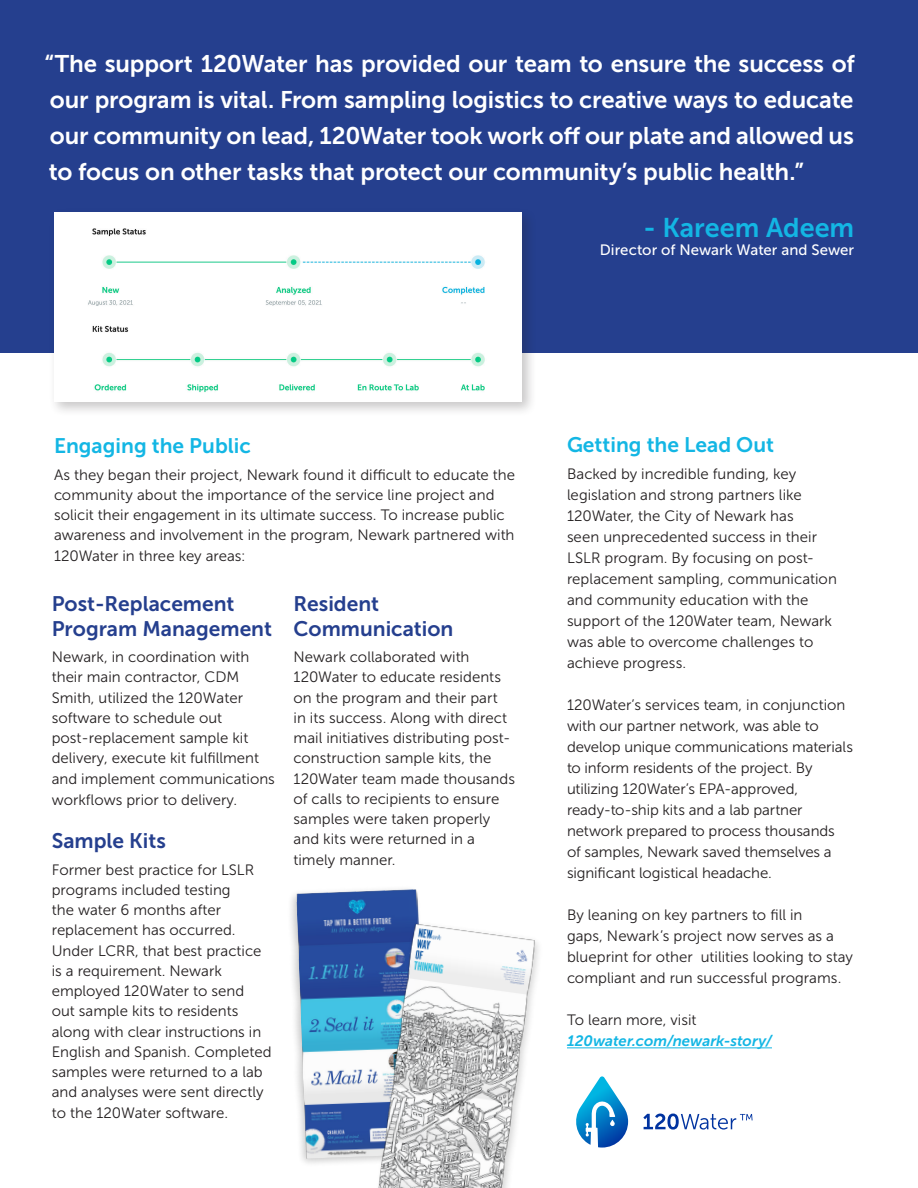
<style>
.page{position:relative;width:918px;height:1188px;background:#fff}
.page>*{position:absolute;margin:0;border:0;box-sizing:border-box;transform-origin:0 0}
.t1{font:27px "Museo Sans 700";color:#13b6e4}
.t2{font:24px/36px "Museo Sans 700";letter-spacing:-.005em;color:#fff;text-align:justify}
.t3{font:21px/25.2px "Museo Sans 700";color:#253f8e}
.t4{font:21px "Museo Sans 700";color:#13b6e4}
.t5{font:15px/20.2px "Museo Sans 300";color:#231f20}
.t6{font:italic 15px/21px "Museo Sans 700";color:#13b6e4}
.t7{font:15px "Museo Sans 500";color:#fff}
.s1{font-family:"Museo Sans 300";font-style:normal;color:#231f20}
</style>
<div class="page">
<div style="left:0;top:0;width:918px;height:352px;background:#253f8e"></div>
<svg style="left:576px;top:1076px;width:52px;height:72px"></svg>
<svg style="left:643px;top:1114px;width:110px;height:16px"></svg>
<hr style="left:567px;top:1047px;width:205px;height:1px;background:#13b6e4">
<div style="left:49px;top:208px;width:488px;height:209px;background:#231f20;opacity:.25"></div>
<div style="left:54px;top:213px;width:468px;height:189px;background:#fff"></div>
<img style="left:88px;top:228px;width:397px;height:164px">
<img style="left:296px;top:889px;width:122px;height:270px">
<img style="left:306px;top:1154px;width:62px;height:5px">
<img style="left:368px;top:909px;width:171px;height:254px">
<img style="left:378px;top:919px;width:160px;height:269px">
<img style="left:500px;top:936px;width:38px;height:252px">
<p class="t2" style="left:45px;top:46px;width:812px">“The support 120Water has provided our team to ensure the success of our program is vital. From sampling logistics to creative ways to educate our community on lead, 120Water took work off our plate and allowed us to focus on other tasks that protect our community’s public health.”</p>
<p class="t1" style="left:643px;top:213px;width:212px">- Kareem Adeem</p>
<p class="t7" style="left:600px;top:242px;width:256px">Director of Newark Water and Sewer</p>
<p class="t4" style="left:54px;top:434px;width:198px">Engaging the Public</p>
<p class="t5" style="left:54px;top:464px;width:463px">As they began their project, Newark found it difficult to educate the community about the importance of the service line project and solicit their engagement in its ultimate success. To increase public awareness and involvement in the program, Newark partnered with 120Water in three key areas:</p>
<p class="t3" style="left:52px;top:591px;width:222px">Post-Replacement<br>Program Management</p>
<p class="t5" style="left:52px;top:647px;width:225px">Newark, in coordination with their main contractor, CDM<br>Smith, utilized the 120Water software to schedule out post-replacement sample kit delivery, execute kit fulfillment and implement communications workflows prior to delivery.</p>
<p class="t3" style="left:52px;top:828px;width:116px">Sample Kits</p>
<p class="t5" style="left:52px;top:859px;width:221px">Former best practice for LSLR programs included testing<br>the water 6 months after replacement has occurred.<br>Under LCRR, that best practice is a requirement. Newark employed 120Water to send<br>out sample kits to residents along with clear instructions in<br>English and Spanish. Completed samples were returned to a lab and analyses were sent directly to the 120Water software.</p>
<p class="t3" style="left:294px;top:591px;width:161px">Resident<br>Communication</p>
<p class="t5" style="left:294px;top:647px;width:223px">Newark collaborated with<br>120Water to educate residents on the program and their part<br>in its success. Along with direct mail initiatives distributing post&shy;construction sample kits, the<br>120Water team made thousands of calls to recipients to ensure samples were taken properly and kits were returned in a timely manner.</p>
<p class="t4" style="left:567px;top:433px;width:209px">Getting the Lead Out</p>
<p class="t5" style="left:567px;top:464px;width:271px;line-height:21px">Backed by incredible funding, key legislation and strong partners like 120Water, the City of Newark has<br>seen unprecedented success in their LSLR program. By focusing on post&shy;replacement sampling, communication and community education with the support of the 120Water team, Newark was able to overcome challenges to achieve progress.</p>
<p class="t5" style="left:567px;top:695px;width:288px;line-height:21px">120Water’s services team, in conjunction with our partner network, was able to develop unique communications materials to inform residents of the project. By utilizing 120Water’s EPA-approved, ready-to-ship kits and a lab partner network prepared to process thousands<br>of samples, Newark saved themselves a significant logistical headache.</p>
<p class="t5" style="left:567px;top:905px;width:288px;line-height:21px">By leaning on key partners to fill in<br>gaps, Newark’s project now serves as a blueprint for other utilities looking to stay compliant and run successful programs.</p>
<p class="t6" style="left:567px;top:1010px;width:206px"><span class="s1">To learn more, visit<br></span>120water.com/newark-story/</p>
</div>
